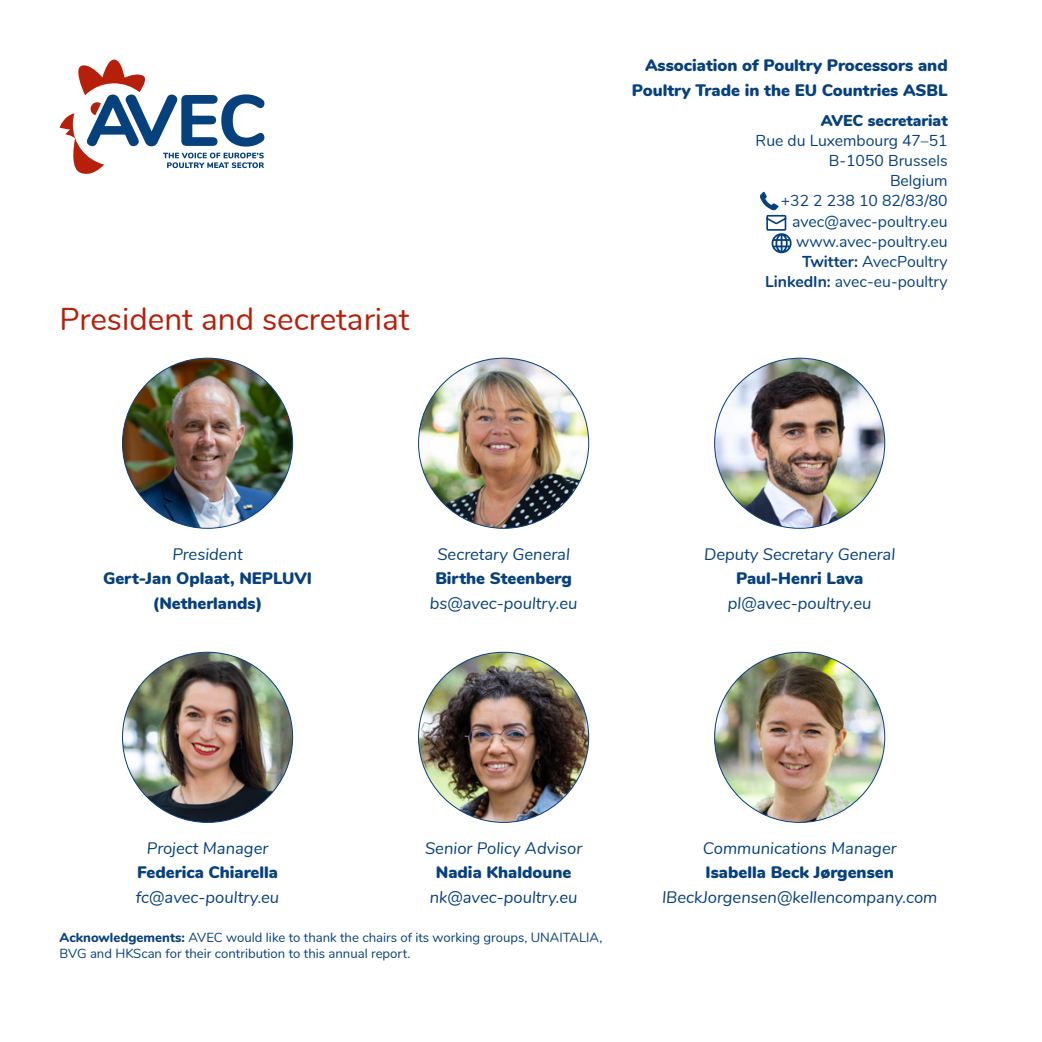
<style>
.page{position:relative;width:1042px;height:1042px;background:#fff}
.page>*{position:absolute;margin:0;border:0;box-sizing:border-box;transform-origin:0 0}
.t1{font:31.5px "Nunito";color:#b6200a}
.t2{font:italic 16.62px "Nunito";color:#06417d}
.t3{font:900 16.62px/24.5px "Nunito";color:#06417d;text-align:right}
.t4{font:15.75px/20.1px "Nunito";color:#06417d;text-align:right}
.t5{font:900 15.75px "Nunito";color:#06417d}
.t6{font:13.12px/15.8px "Nunito";color:#06417d}
.s1{font-weight:700}
.s2{font-weight:800}
</style>
<div class="page">
<svg style="left:59px;top:60px;width:205px;height:114px"></svg>
<svg style="left:760px;top:191px;width:31px;height:62px"></svg>
<img style="left:122px;top:358px;width:171px;height:170px;border-radius:85px">
<img style="left:418px;top:358px;width:171px;height:170px;border-radius:85px">
<img style="left:714px;top:358px;width:171px;height:170px;border-radius:85px">
<img style="left:122px;top:652px;width:171px;height:170px;border-radius:85px">
<img style="left:418px;top:652px;width:171px;height:170px;border-radius:85px">
<img style="left:714px;top:652px;width:171px;height:170px;border-radius:85px">
<h1 class="t1" style="left:60px;top:296px;width:351px">President and secretariat</h1>
<p class="t3" style="left:632px;top:52px;width:317px">Association of Poultry Processors and<br>Poultry Trade in the EU Countries ASBL</p>
<p class="t5" style="left:820px;top:109px;width:129px">AVEC secretariat</p>
<p class="t4" style="left:755px;top:130px;width:194px">Rue du Luxembourg 47–51<br>B-1050 Brussels<br>Belgium<br>+32 2 238 10 82/83/80 avec@avec-poultry.eu www.avec-poultry.eu<br><span class="s1">Twitter:</span> AvecPoultry<br><span class="s1">LinkedIn:</span> avec-eu-poultry</p>
<p class="t2" style="left:172px;top:541px;width:72px">President</p>
<p class="t3" style="left:103px;top:565px;width:210px;text-align:center">Gert-Jan Oplaat, NEPLUVI (Netherlands)</p>
<p class="t2" style="left:437px;top:541px;width:134px">Secretary General</p>
<p class="t3" style="left:435px;top:565px;width:138px">Birthe Steenberg</p>
<p class="t2" style="left:430px;top:590px;width:149px">bs@avec-poultry.eu</p>
<p class="t2" style="left:704px;top:541px;width:193px">Deputy Secretary General</p>
<p class="t3" style="left:736px;top:565px;width:129px">Paul-Henri Lava</p>
<p class="t2" style="left:728px;top:590px;width:145px">pl@avec-poultry.eu</p>
<p class="t2" style="left:147px;top:835px;width:123px">Project Manager</p>
<p class="t3" style="left:137px;top:859px;width:142px">Federica Chiarella</p>
<p class="t2" style="left:136px;top:884px;width:145px">fc@avec-poultry.eu</p>
<p class="t2" style="left:425px;top:835px;width:159px">Senior Policy Advisor</p>
<p class="t3" style="left:436px;top:859px;width:137px">Nadia Khaldoune</p>
<p class="t2" style="left:430px;top:884px;width:149px">nk@avec-poultry.eu</p>
<p class="t6" style="left:60px;top:928px;width:544px"><span class="s2">Acknowledgements:</span> AVEC would like to thank the chairs of its working groups, UNAITALIA,<br>BVG and HKScan for their contribution to this annual report.</p>
<p class="t2" style="left:703px;top:835px;width:195px">Communications Manager</p>
<p class="t3" style="left:705px;top:859px;width:190px">Isabella Beck Jørgensen</p>
<p class="t2" style="left:662px;top:884px;width:277px">IBeckJorgensen@kellencompany.com</p>
</div>
